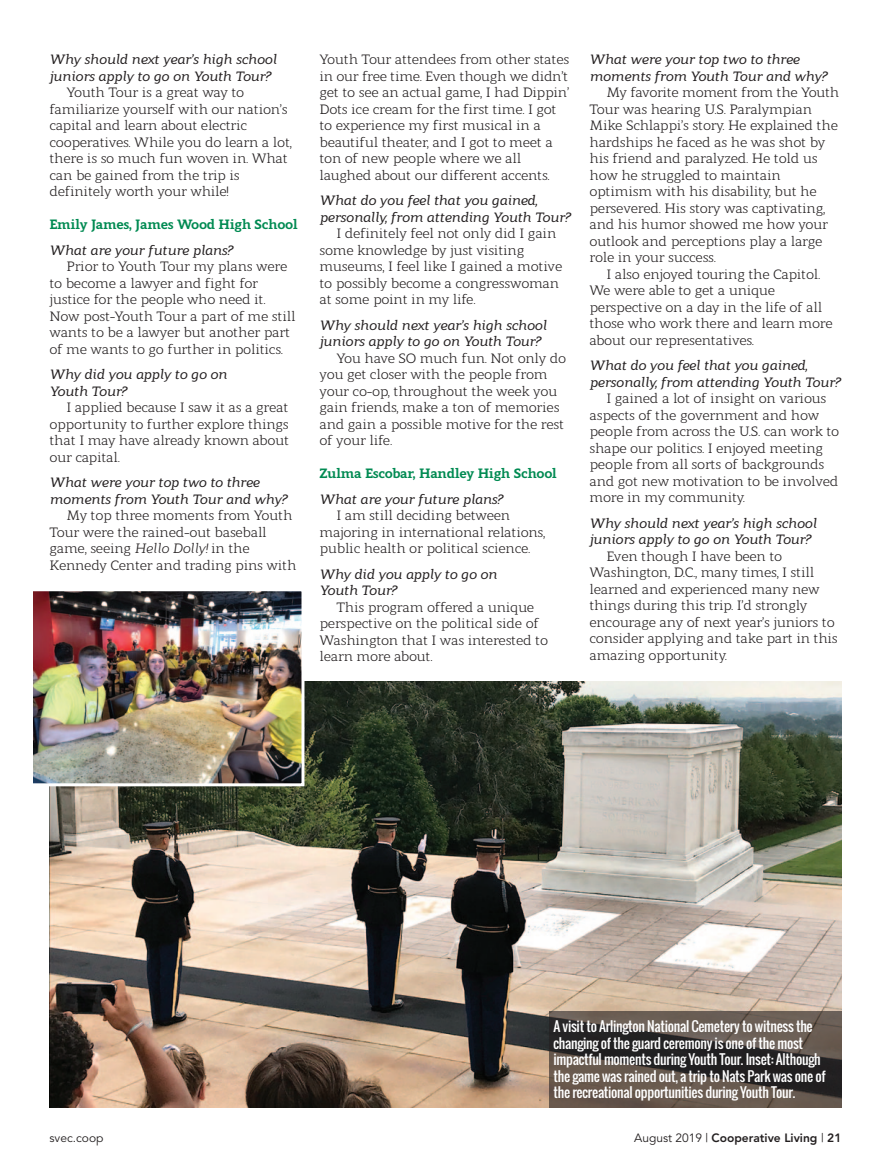
<style>
.page{position:relative;width:891px;height:1175px;background:#fff}
.page>*{position:absolute;margin:0;border:0;box-sizing:border-box;transform-origin:0 0}
.t1{font:13.5px/16.5px "Modum";letter-spacing:-.025em;color:#231f20}
.t2{font:italic 500 13.5px/16.5px "Modum";letter-spacing:-.025em;color:#231f20}
.t3{font:13.5px/16.5px "Oswald";letter-spacing:-.02em;color:#fff}
.t4{font:800 13.5px "Modum";letter-spacing:-.025em;color:#008a52}
.t5{font:800 12px "Avenir";color:#231f20}
.t6{font:12px "Avenir";color:#231f20}
.s1{font-style:italic}
.s2{font-weight:400}
</style>
<div class="page">
<img style="left:50px;top:681px;width:791px;height:426px">
<img style="left:34px;top:592px;width:266px;height:190px">
<div style="left:30px;top:588px;width:274px;height:198px;border:3px solid #fff"></div>
<div style="left:549px;top:1011px;width:293px;height:96px;background:#231f20;opacity:.6"></div>
<p class="t2" style="left:50px;top:52px;width:229px">Why should next year’s high school juniors apply to go on Youth Tour?</p>
<p class="t1" style="left:50px;top:85px;width:244px;text-indent:17px">Youth Tour is a great way to familiarize yourself with our nation’s capital and learn about electric cooperatives. While you do learn a lot, there is so much fun woven in. What can be gained from the trip is definitely worth your while!</p>
<p class="t4" style="left:50px;top:218px;width:250px">Emily James, James Wood High School</p>
<p class="t2" style="left:50px;top:242px;width:185px">What are your future plans?</p>
<p class="t1" style="left:50px;top:259px;width:248px;text-indent:17px">Prior to Youth Tour my plans were to become a lawyer and fight for justice for the people who need it.<br>Now post-Youth Tour a part of me still wants to be a lawyer but another part of me wants to go further in politics.</p>
<p class="t2" style="left:50px;top:367px;width:179px">Why did you apply to go on<br>Youth Tour?</p>
<p class="t1" style="left:50px;top:400px;width:241px;text-align:justify;text-indent:17px">I applied because I saw it as a great opportunity to further explore things that I may have already known about our capital.</p>
<p class="t2" style="left:50px;top:475px;width:240px">What were your top two to three moments from Youth Tour and why?</p>
<p class="t1" style="left:50px;top:508px;width:249px;text-indent:17px">My top three moments from Youth Tour were the rained-out baseball game, seeing <span class="s1">Hello Dolly!</span> in the Kennedy Center and trading pins with</p>
<p class="t1" style="left:320px;top:52px;width:251px">Youth Tour attendees from other states in our free time. Even though we didn’t get to see an actual game, I had Dippin’ Dots ice cream for the first time. I got to experience my first musical in a beautiful theater, and I got to meet a ton of new people where we all laughed about our different accents.</p>
<p class="t2" style="left:320px;top:193px;width:253px">What do you feel that you gained, personally, from attending Youth Tour?</p>
<p class="t1" style="left:320px;top:226px;width:244px;text-indent:17px">I definitely feel not only did I gain some knowledge by just visiting museums, I feel like I gained a motive to possibly become a congresswoman at some point in my life.</p>
<p class="t2" style="left:320px;top:317px;width:229px">Why should next year’s high school juniors apply to go on Youth Tour?</p>
<p class="t1" style="left:320px;top:351px;width:248px;text-indent:17px">You have SO much fun. Not only do you get closer with the people from your co-op, throughout the week you gain friends, make a ton of memories and gain a possible motive for the rest of your life.</p>
<p class="t4" style="left:320px;top:467px;width:239px">Zulma Escobar, Handley High School</p>
<p class="t2" style="left:320px;top:491px;width:185px">What are your future plans?</p>
<p class="t1" style="left:320px;top:508px;width:227px;text-indent:17px">I am still deciding between majoring in international relations, public health or political science.</p>
<p class="t2" style="left:320px;top:566px;width:179px">Why did you apply to go on<br>Youth Tour?</p>
<p class="t1" style="left:320px;top:600px;width:230px;text-indent:17px">This program offered a unique perspective on the political side of<br>Washington that I was interested to learn more about.</p>
<p class="t2" style="left:590px;top:52px;width:240px">What were your top two to three moments from Youth Tour and why?</p>
<p class="t1" style="left:590px;top:85px;width:251px;text-indent:17px">My favorite moment from the Youth Tour was hearing U.S. Paralympian Mike Schlappi’s story. He explained the hardships he faced as he was shot by his friend and paralyzed. He told us how he struggled to maintain optimism with his disability, but he persevered. His story was captivating, and his humor showed me how your outlook and perceptions play a large role in your success.</p>
<p class="t1" style="left:590px;top:267px;width:245px;text-indent:17px">I also enjoyed touring the Capitol.<br>We were able to get a unique perspective on a day in the life of all those who work there and learn more about our representatives.</p>
<p class="t2" style="left:590px;top:358px;width:253px">What do you feel that you gained, personally, from attending Youth Tour?</p>
<p class="t1" style="left:590px;top:391px;width:251px;text-indent:17px">I gained a lot of insight on various aspects of the government and how people from across the U.S. can work to shape our politics. I enjoyed meeting people from all sorts of backgrounds and got new motivation to be involved more in my community.</p>
<p class="t2" style="left:590px;top:515px;width:229px">Why should next year’s high school juniors apply to go on Youth Tour?</p>
<p class="t1" style="left:590px;top:549px;width:250px;text-indent:17px">Even though I have been to Washington, D.C., many times, I still learned and experienced many new things during this trip. I’d strongly encourage any of next year’s juniors to consider applying and take part in this amazing opportunity.</p>
<p class="t3" style="left:554px;top:1019px;width:274px">A visit to Arlington National Cemetery to witness the changing of the guard ceremony is one of the most impactful moments during Youth Tour. Inset: Although the game was rained out, a trip to Nats Park was one of the recreational opportunities during Youth Tour.</p>
<p class="t6" style="left:50px;top:1132px;width:56px">svec.coop</p>
<p class="t5" style="left:634px;top:1132px;width:209px"><span class="s2">August 2019 |</span> Cooperative Living <span class="s2">|</span> 21</p>
</div>
